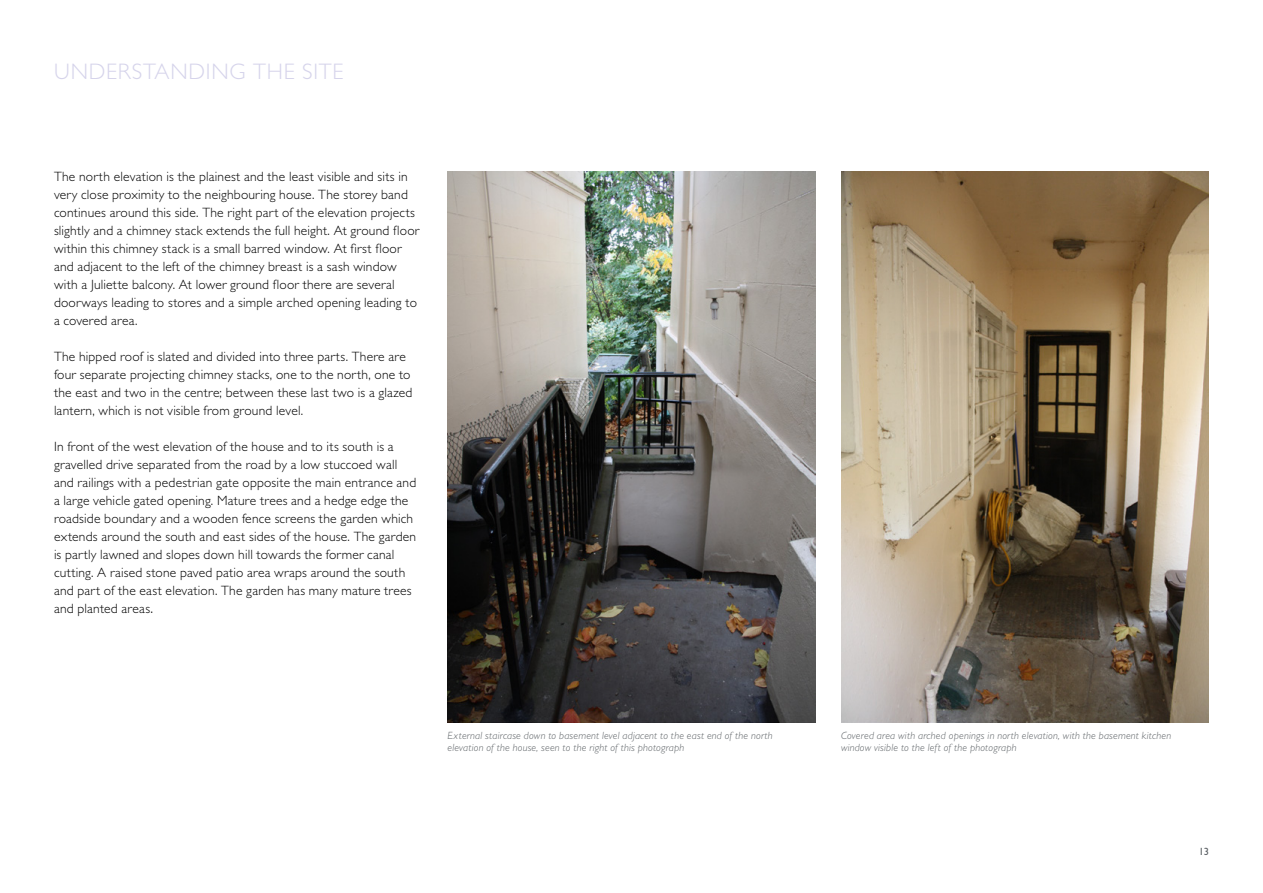
<style>
.page{position:relative;width:1263px;height:893px;background:#fff}
.page>*{position:absolute;margin:0;border:0;box-sizing:border-box;transform-origin:0 0}
.t1{font:300 22.5px "Gill Sans Std";letter-spacing:.035em;color:#d6d4eb}
.t2{font:300 13.5px/18px "Gill Sans Std";letter-spacing:.015em;color:#000}
.t3{font:italic 300 10.5px/12px "Gill Sans Std";letter-spacing:.02em;color:#5b6064}
.t4{font:10.5px "Gill Sans Std";color:#5b6064}
.s1{font-size:15px}
</style>
<div class="page">
<img style="left:447px;top:172px;width:368px;height:551px">
<img style="left:841px;top:172px;width:368px;height:551px">
<h1 class="t1" style="left:54px;top:59px;width:291px">UNDERSTANDING THE SITE</h1>
<p class="t2" style="left:54px;top:168px;width:367px">The north elevation is the plainest and the least visible and sits in very close proximity to the neighbouring house. The storey band continues around this side. The right part of the elevation projects slightly and a chimney stack extends the full height. At ground floor within this chimney stack is a small barred window. At first floor and adjacent to the left of the chimney breast is a sash window with a Juliette balcony. At lower ground floor there are several doorways leading to stores and a simple arched opening leading to a covered area.</p>
<p class="t2" style="left:54px;top:348px;width:360px">The hipped roof is slated and divided into three parts. There are four separate projecting chimney stacks, one to the north, one to the east and two in the centre; between these last two is a glazed lantern, which is not visible from ground level.</p>
<p class="t2" style="left:54px;top:438px;width:364px">In front of the west elevation of the house and to its south is a gravelled drive separated from the road by a low stuccoed wall and railings with a pedestrian gate opposite the main entrance and a large vehicle gated opening. Mature trees and a hedge edge the roadside boundary and a wooden fence screens the garden which extends around the south and east sides of the house. The garden is partly lawned and slopes down hill towards the former canal cutting. A raised stone paved patio area wraps around the south and part of the east elevation. The garden has many mature trees and planted areas<span class="s1">.</span></p>
<p class="t3" style="left:447px;top:729px;width:327px">External staircase down to basement level adjacent to the east end of the north elevation of the house, seen to the right of this photograph</p>
<p class="t3" style="left:841px;top:729px;width:332px">Covered area with arched openings in north elevation, with the basement kitchen window visible to the left of the photograph</p>
<p class="t4" style="left:1199px;top:846px;width:12px">13</p>
</div>
